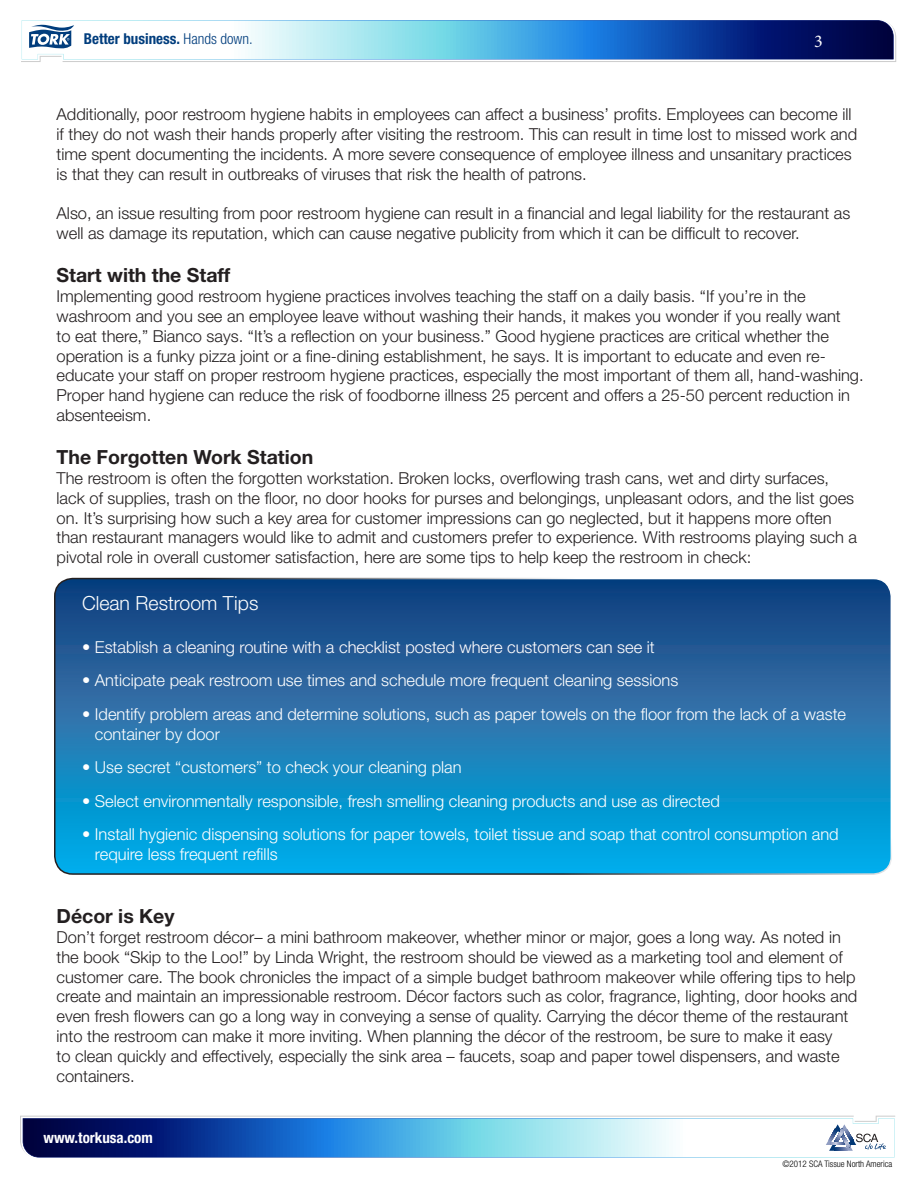
<style>
.page{position:relative;width:918px;height:1188px;background:#fff}
.page>*{position:absolute;margin:0;border:0;box-sizing:border-box;transform-origin:0 0}
.t1{font:700 19.5px "Helvetica Neue LT Std";color:#231f20}
.t2{font:300 19.5px "Helvetica Neue LT Std";color:#fff}
.t3{font:18px "Minion Pro";color:#fff}
.t4{font:300 16.5px/19.8px "Helvetica Neue LT Std";color:#231f20}
.t5{font:300 16.5px/19.8px "Helvetica Neue LT Std";color:#fff}
.t6{font:700 condensed 15px "Helvetica Neue LT Std";color:#013d7d}
.t7{font:700 condensed 15px "Helvetica Neue LT Std";color:#fff}
.t8{font:300 condensed 9px "Helvetica Neue LT Std";color:#000}
.s1{font-weight:300}
</style>
<div class="page">
<svg style="left:21px;top:20px;width:875px;height:42px"></svg>
<svg style="left:20px;top:1116px;width:875px;height:42px"></svg>
<svg style="left:55px;top:579px;width:836px;height:295px;background:#1776b1"></svg>
<div style="left:54px;top:578px;width:838px;height:297px;border:2px solid #fff;border-radius:18px"></div>
<p class="t6" style="left:84px;top:30px;width:171px">Better business. <span class="s1">Hands down.</span></p>
<p class="t3" style="left:814px;top:29px;width:10px">3</p>
<p class="t4" style="left:57px;top:104px;width:802px">Additionally, poor restroom hygiene habits in employees can affect a business’ profits. Employees can become ill if they do not wash their hands properly after visiting the restroom. This can result in time lost to missed work and time spent documenting the incidents. A more severe consequence of employee illness and unsanitary practices is that they can result in outbreaks of viruses that risk the health of patrons.</p>
<p class="t4" style="left:57px;top:203px;width:795px">Also, an issue resulting from poor restroom hygiene can result in a financial and legal liability for the restaurant as well as damage its reputation, which can cause negative publicity from which it can be difficult to recover.</p>
<p class="t1" style="left:57px;top:263px;width:175px">Start with the Staff</p>
<p class="t4" style="left:57px;top:286px;width:809px">Implementing good restroom hygiene practices involves teaching the staff on a daily basis. “If you’re in the washroom and you see an employee leave without washing their hands, it makes you wonder if you really want<br>to eat there,” Bianco says. “It’s a reflection on your business.” Good hygiene practices are critical whether the operation is a funky pizza joint or a fine-dining establishment, he says. It is important to educate and even re&shy;educate your staff on proper restroom hygiene practices, especially the most important of them all, hand-washing.<br>Proper hand hygiene can reduce the risk of foodborne illness 25 percent and offers a 25‐50 percent reduction in absenteeism.</p>
<p class="t1" style="left:57px;top:445px;width:258px">The Forgotten Work Station</p>
<p class="t4" style="left:57px;top:468px;width:802px">The restroom is often the forgotten workstation. Broken locks, overflowing trash cans, wet and dirty surfaces, lack of supplies, trash on the floor, no door hooks for purses and belongings, unpleasant odors, and the list goes on. It’s surprising how such a key area for customer impressions can go neglected, but it happens more often than restaurant managers would like to admit and customers prefer to experience. With restrooms playing such a pivotal role in overall customer satisfaction, here are some tips to help keep the restroom in check:</p>
<p class="t2" style="left:82px;top:591px;width:178px">Clean Restroom Tips</p>
<p class="t5" style="left:82px;top:637px;width:574px">• Establish a cleaning routine with a checklist posted where customers can see it</p>
<p class="t5" style="left:82px;top:670px;width:598px">• Anticipate peak restroom use times and schedule more frequent cleaning sessions</p>
<p class="t5" style="left:95px;top:704px;width:753px;text-indent:-13px">• Identify problem areas and determine solutions, such as paper towels on the floor from the lack of a waste container by door</p>
<p class="t5" style="left:82px;top:757px;width:381px">• Use secret “customers” to check your cleaning plan</p>
<p class="t5" style="left:82px;top:791px;width:639px">• Select environmentally responsible, fresh smelling cleaning products and use as directed</p>
<p class="t5" style="left:95px;top:824px;width:745px;text-indent:-13px">• Install hygienic dispensing solutions for paper towels, toilet tissue and soap that control consumption and require less frequent refills</p>
<p class="t1" style="left:57px;top:904px;width:120px">Décor is Key</p>
<p class="t4" style="left:57px;top:927px;width:802px">Don’t forget restroom décor– a mini bathroom makeover, whether minor or major, goes a long way. As noted in the book “Skip to the Loo!” by Linda Wright, the restroom should be viewed as a marketing tool and element of customer care. The book chronicles the impact of a simple budget bathroom makeover while offering tips to help create and maintain an impressionable restroom. Décor factors such as color, fragrance, lighting, door hooks and even fresh flowers can go a long way in conveying a sense of quality. Carrying the décor theme of the restaurant into the restroom can make it more inviting. When planning the décor of the restroom, be sure to make it easy<br>to clean quickly and effectively, especially the sink area – faucets, soap and paper towel dispensers, and waste containers.</p>
<p class="t7" style="left:44px;top:1129px;width:111px">www.torkusa.com</p>
<p class="t8" style="left:782px;top:1159px;width:111px">©2012 SCA Tissue North America</p>
</div>
